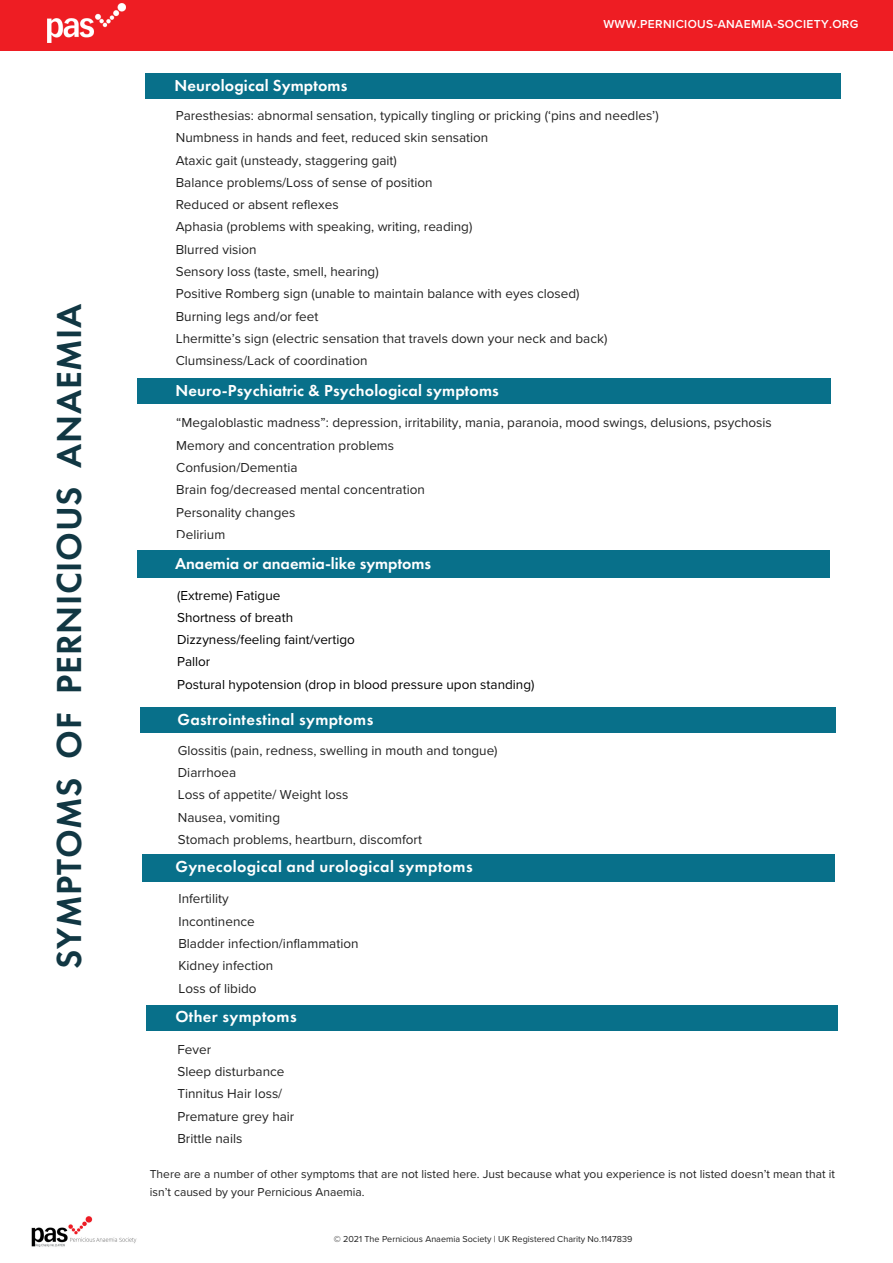
<style>
.page{position:relative;width:893px;height:1263px;background:#fff}
.page>*{position:absolute;margin:0;border:0;box-sizing:border-box;transform-origin:0 0}
.t1{font:600 36px "Futura PT";letter-spacing:.02em;color:#113743}
.t2{font:600 16.5px "Futura PT";letter-spacing:.01em;color:#fff}
.t3{font:13.5px/22.2px "Proxima Nova";color:#222}
.t4{font:13.5px/22.4px "Proxima Nova";color:#000}
.t5{font:12px/18px "Proxima Nova";color:#222}
.t6{font:600 12px "Proxima Nova";letter-spacing:.03em;color:#fff}
.t7{font:9px "Proxima Nova";color:#222}
</style>
<div class="page">
<div style="left:145px;top:73px;width:696px;height:26px;background:#08708a"></div>
<div style="left:0;top:0;width:892px;height:51px;background:#ee1d23"></div>
<div style="left:137px;top:378px;width:693px;height:25px;background:#08708a"></div>
<div style="left:140px;top:707px;width:695px;height:26px;background:#08708a"></div>
<div style="left:142px;top:854px;width:692px;height:28px;background:#08708a"></div>
<div style="left:146px;top:1005px;width:691px;height:25px;background:#08708a"></div>
<img style="left:31px;top:1216px;width:106px;height:31px">
<img style="left:48px;top:4px;width:77px;height:39px">
<div style="left:137px;top:551px;width:692px;height:27px;background:#08708a"></div>
<h1 class="t1" style="left:46px;top:969px;width:667px;rotate:-90deg">SYMPTOMS OF PERNICIOUS ANAEMIA</h1>
<p class="t6" style="left:603px;top:15px;width:257px">WWW.PERNICIOUS-ANAEMIA-SOCIETY.ORG</p>
<p class="t2" style="left:174px;top:75px;width:174px">Neurological Symptoms</p>
<p class="t3" style="left:176px;top:104px;width:484px">Paresthesias: abnormal sensation, typically tingling or pricking (‘pins and needles’)<br>Numbness in hands and feet, reduced skin sensation<br>Ataxic gait (unsteady, staggering gait)<br>Balance problems/Loss of sense of position<br>Reduced or absent reflexes<br>Aphasia (problems with speaking, writing, reading)<br>Blurred vision<br>Sensory loss (taste, smell, hearing)<br>Positive Romberg sign (unable to maintain balance with eyes closed)<br>Burning legs and/or feet<br>Lhermitte’s sign (electric sensation that travels down your neck and back)<br>Clumsiness/Lack of coordination</p>
<p class="t2" style="left:175px;top:380px;width:325px">Neuro-Psychiatric &amp; Psychological symptoms</p>
<p class="t3" style="left:176px;top:411px;width:597px">“Megaloblastic madness”: depression, irritability, mania, paranoia, mood swings, delusions, psychosis Memory and concentration problems<br>Confusion/Dementia<br>Brain fog/decreased mental concentration<br>Personality changes<br>Delirium</p>
<p class="t2" style="left:175px;top:553px;width:258px">Anaemia or anaemia-like symptoms</p>
<p class="t4" style="left:177px;top:583px;width:359px">(Extreme) Fatigue<br>Shortness of breath<br>Dizzyness/feeling faint/vertigo<br>Pallor<br>Postural hypotension (drop in blood pressure upon standing)</p>
<p class="t2" style="left:177px;top:709px;width:197px">Gastrointestinal symptoms</p>
<p class="t3" style="left:178px;top:739px;width:321px">Glossitis (pain, redness, swelling in mouth and tongue)<br>Diarrhoea<br>Loss of appetite/ Weight loss<br>Nausea, vomiting<br>Stomach problems, heartburn, discomfort</p>
<p class="t2" style="left:175px;top:856px;width:299px">Gynecological and urological symptoms</p>
<p class="t3" style="left:178px;top:887px;width:181px">Infertility<br>Incontinence<br>Bladder infection/inflammation<br>Kidney infection<br>Loss of libido</p>
<p class="t2" style="left:175px;top:1006px;width:123px">Other symptoms</p>
<p class="t3" style="left:177px;top:1037px;width:118px">Fever<br>Sleep disturbance<br>Tinnitus Hair loss/<br>Premature grey hair<br>Brittle nails</p>
<p class="t5" style="left:150px;top:1164px;width:686px">There are a number of other symptoms that are not listed here. Just because what you experience is not listed doesn’t mean that it isn’t caused by your Pernicious Anaemia.</p>
<p class="t7" style="left:334px;top:1232px;width:300px">© 2021 The Pernicious Anaemia Society | UK Registered Charity No.1147839</p>
</div>
